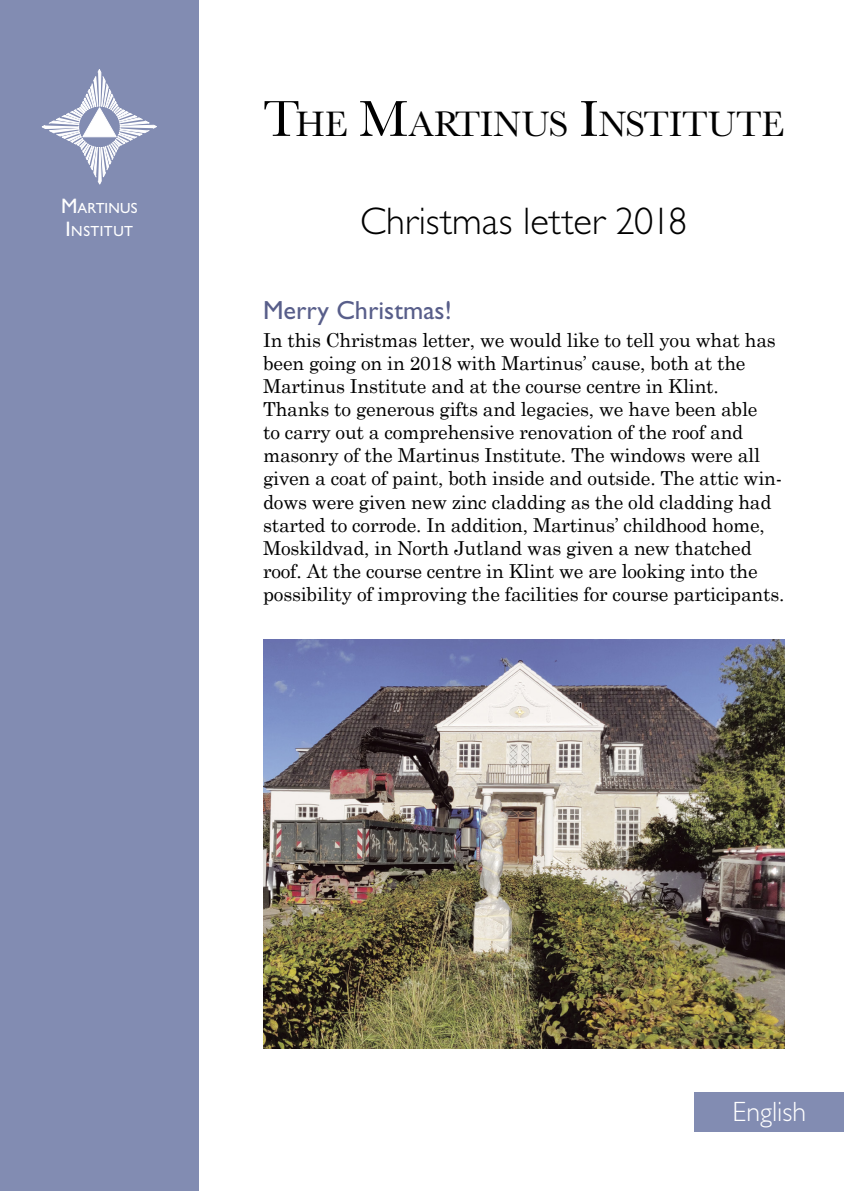
<style>
.page{position:relative;width:844px;height:1191px;background:#fff}
.page>*{position:absolute;margin:0;border:0;box-sizing:border-box;transform-origin:0 0}
.t1{font:300 38.5px "Gill Sans";color:#000}
.t2{font:36.75px "Baskerville";letter-spacing:-.005em;color:#000}
.t3{font:300 28px "Gill Sans";color:#fff}
.t4{font:26.25px "Gill Sans";color:#585e8a}
.t5{font:19.25px/23.1px "Century Schoolbook";letter-spacing:-.01em;color:#000}
.t6{font:14.7px/22.8px "Gill Sans";letter-spacing:.02em;color:#fff}
.s1{font-size:21px}
.s2{font-size:52.5px}
</style>
<div class="page">
<div style="left:0;top:0;width:198px;height:1191px;background:#828cb2"></div>
<svg style="left:41px;top:69px;width:116px;height:116px"></svg>
<div style="left:694px;top:1091px;width:149px;height:40px;background:#828cb2"></div>
<img style="left:263px;top:639px;width:521px;height:409px">
<p class="t6" style="left:61px;top:197px;width:78px"><span class="s1">M</span>ARTINUS<br><span class="s1">I</span> NSTITUT</p>
<h2 class="t2" style="left:263px;top:103px;width:522px"><span class="s2">T</span>HE <span class="s2">M</span>ARTINUS <span class="s2">I</span>NSTITUTE</h2>
<h1 class="t1" style="left:360px;top:199px;width:329px">Christmas letter 2018</h1>
<h3 class="t4" style="left:263px;top:295px;width:190px">Merry Christmas!</h3>
<p class="t5" style="left:263px;top:326px;width:522px">In this Christmas letter, we would like to tell you what has been going on in 2018 with Martinus’ cause, both at the Martinus Institute and at the course centre in Klint.<br>Thanks to generous gifts and legacies, we have been able<br>to carry out a comprehensive renovation of the roof and masonry of the Martinus Institute. The windows were all given a coat of paint, both inside and outside. The attic win&shy;dows were given new zinc cladding as the old cladding had started to corrode. In addition, Martinus’ childhood home, Moskildvad, in North Jutland was given a new thatched roof. At the course centre in Klint we are looking into the possibility of improving the facilities for course participants.</p>
<h3 class="t3" style="left:732px;top:1096px;width:75px">English</h3>
</div>
